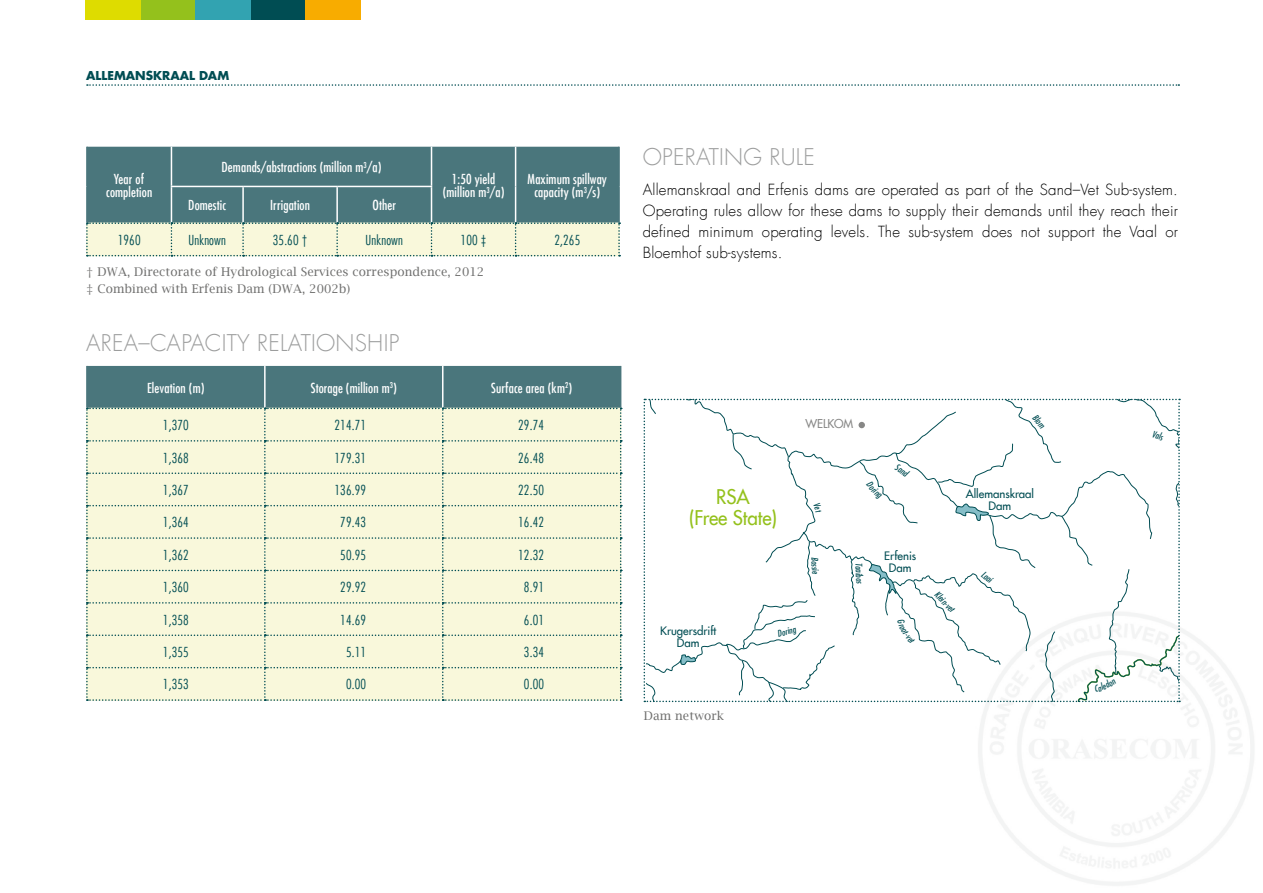
<style>
.page{position:relative;width:1263px;height:893px;background:#fff}
.page>*{position:absolute;margin:0;border:0;box-sizing:border-box;transform-origin:0 0}
.t1{font:300 22.5px "Futura Com";letter-spacing:.01em;color:#9c9d9d}
.t2{font:500 19.8px/21px "Futura Com";color:#94c11c;text-align:center;scale:.95 1}
.t3{font:300 15px/21px "Futura Com";letter-spacing:.01em;color:#000;text-align:justify}
.t4{font:500 condensed 13.5px/13.5px "Futura Com";letter-spacing:.01em;color:#fff;text-align:center}
.t5{font:300 condensed 13.5px "Futura Com";letter-spacing:.01em;color:#004d53}
.t6{font:12px/17.1px "Lucida Bright";letter-spacing:.01em;color:#6f6f6e}
.t7{font:700 12px "Futura Com";color:#004d53}
.t8{font:500 12px "Futura Com";color:#878786;scale:.95 1}
.t9{font:500 11.4px/12px "Futura Com";color:#004d53;text-align:center}
.t10{font:italic 500 condensed 9px "Futura Com";color:#004d53}
</style>
<div class="page">
<svg style="left:87px;top:84px;width:1092px;height:2px"></svg>
<img style="left:969px;top:628px;width:285px;height:258px">
<div style="left:250px;top:0;width:55px;height:20px;background:#004d53"></div>
<div style="left:140px;top:0;width:55px;height:20px;background:#94c11c"></div>
<div style="left:85px;top:0;width:55px;height:20px;background:#dedc00"></div>
<div style="left:305px;top:0;width:55px;height:20px;background:#f8ac00"></div>
<div style="left:195px;top:0;width:55px;height:20px;background:#32a3b1"></div>
<svg style="left:86px;top:147px;width:534px;height:109px;background:#7f9d99"></svg>
<hr style="left:86px;top:147px;width:2px;height:39px;background:#4a767c">
<hr style="left:86px;top:186px;width:2px;height:36px;background:#4a767c">
<hr style="left:618px;top:147px;width:2px;height:39px;background:#4a767c">
<hr style="left:618px;top:186px;width:2px;height:36px;background:#4a767c">
<hr style="left:171px;top:186px;width:72px;height:1px;background:#fff">
<hr style="left:243px;top:186px;width:94px;height:1px;background:#fff">
<hr style="left:337px;top:186px;width:95px;height:1px;background:#fff">
<svg style="left:86px;top:366px;width:536px;height:335px;background:#dee4cc"></svg>
<hr style="left:86px;top:366px;width:2px;height:42px;background:#4a767c">
<hr style="left:620px;top:366px;width:1px;height:42px;background:#4a767c">
<svg style="left:643px;top:399px;width:537px;height:303px"></svg>
<p class="t7" style="left:86px;top:67px;width:144px">ALLEMANSKRAAL DAM</p>
<p class="t4" style="left:106px;top:172px;width:48px">Year of completion</p>
<p class="t4" style="left:222px;top:160px;width:161px">Demands/abstractions (million m<sup>3</sup>/a)</p>
<p class="t4" style="left:188px;top:198px;width:40px">Domestic</p>
<p class="t4" style="left:270px;top:198px;width:41px">Irrigation</p>
<p class="t4" style="left:372px;top:198px;width:25px">Other</p>
<p class="t4" style="left:443px;top:172px;width:63px">1:50 yield (million m<sup>3</sup>/a)</p>
<p class="t4" style="left:528px;top:172px;width:81px">Maximum spillway capacity (m<sup>3</sup>/s)</p>
<p class="t5" style="left:118px;top:231px;width:24px">1960</p>
<p class="t5" style="left:189px;top:231px;width:39px">Unknown</p>
<p class="t5" style="left:273px;top:231px;width:36px">35.60 †</p>
<p class="t5" style="left:366px;top:231px;width:39px">Unknown</p>
<p class="t5" style="left:461px;top:231px;width:27px">100 ‡</p>
<p class="t5" style="left:554px;top:231px;width:27px">2,265</p>
<p class="t6" style="left:86px;top:263px;width:400px">† DWA, Directorate of Hydrological Services correspondence, 2012 ‡ Combined with Erfenis Dam (DWA, 2002b)</p>
<h1 class="t1" style="left:86px;top:328px;width:315px">Area–Capacity Relationship</h1>
<p class="t4" style="left:147px;top:381px;width:59px">Elevation (m)</p>
<p class="t4" style="left:311px;top:381px;width:88px">Storage (million m<sup>3</sup>)</p>
<p class="t4" style="left:491px;top:381px;width:83px">Surface area (km<sup>2</sup>)</p>
<p class="t5" style="left:163px;top:417px;width:27px">1,370</p>
<p class="t5" style="left:334px;top:417px;width:33px">214.71</p>
<p class="t5" style="left:518px;top:417px;width:27px">29.74</p>
<p class="t5" style="left:163px;top:449px;width:27px">1,368</p>
<p class="t5" style="left:334px;top:449px;width:33px">179.31</p>
<p class="t5" style="left:518px;top:449px;width:27px">26.48</p>
<p class="t5" style="left:163px;top:481px;width:27px">1,367</p>
<p class="t5" style="left:334px;top:481px;width:33px">136.99</p>
<p class="t5" style="left:518px;top:481px;width:27px">22.50</p>
<p class="t5" style="left:163px;top:514px;width:27px">1,364</p>
<p class="t5" style="left:340px;top:514px;width:27px">79.43</p>
<p class="t5" style="left:518px;top:514px;width:27px">16.42</p>
<p class="t5" style="left:163px;top:546px;width:27px">1,362</p>
<p class="t5" style="left:340px;top:546px;width:27px">50.95</p>
<p class="t5" style="left:518px;top:546px;width:27px">12.32</p>
<p class="t5" style="left:163px;top:579px;width:27px">1,360</p>
<p class="t5" style="left:340px;top:579px;width:27px">29.92</p>
<p class="t5" style="left:524px;top:579px;width:22px">8.91</p>
<p class="t5" style="left:163px;top:611px;width:27px">1,358</p>
<p class="t5" style="left:340px;top:611px;width:27px">14.69</p>
<p class="t5" style="left:524px;top:611px;width:22px">6.01</p>
<p class="t5" style="left:163px;top:643px;width:27px">1,355</p>
<p class="t5" style="left:346px;top:643px;width:22px">5.11</p>
<p class="t5" style="left:524px;top:643px;width:22px">3.34</p>
<p class="t5" style="left:163px;top:676px;width:27px">1,353</p>
<p class="t5" style="left:346px;top:676px;width:22px">0.00</p>
<p class="t5" style="left:524px;top:676px;width:22px">0.00</p>
<h1 class="t1" style="left:643px;top:142px;width:174px">Operating Rule</h1>
<p class="t3" style="left:643px;top:179px;width:537px">Allemanskraal and Erfenis dams are operated as part of the Sand–Vet Sub-system.<br>Operating rules allow for these dams to supply their demands until they reach their defined minimum operating levels. The sub-system does not support the Vaal or Bloemhof sub-systems.</p>
<p class="t8" style="left:805px;top:414px;width:52px">WELKOM</p>
<p class="t10" style="left:1039px;top:412px;width:16px;rotate:50deg">Blom</p>
<h2 class="t2" style="left:689px;top:485px;width:94px">RSA<br>(Free State)</h2>
<p class="t9" style="left:660px;top:624px;width:58px">Krugersdrift<br>Dam</p>
<p class="t10" style="left:776px;top:627px;width:20px;rotate:-13deg">Doring</p>
<p class="t10" style="left:865px;top:563px;width:22px;rotate:87deg">Taaibos</p>
<p class="t9" style="left:884px;top:550px;width:34px">Erfenis<br>Dam</p>
<p class="t9" style="left:966px;top:487px;width:70px">Allemanskraal<br>Dam</p>
<p class="t10" style="left:941px;top:589px;width:26px;rotate:46deg">Klein-vet</p>
<p class="t10" style="left:986px;top:568px;width:13px;rotate:38deg">Laai</p>
<p class="t6" style="left:644px;top:707px;width:82px">Dam network</p>
<p class="t10" style="left:1154px;top:428px;width:12px;rotate:16deg">Vals</p>
</div>
